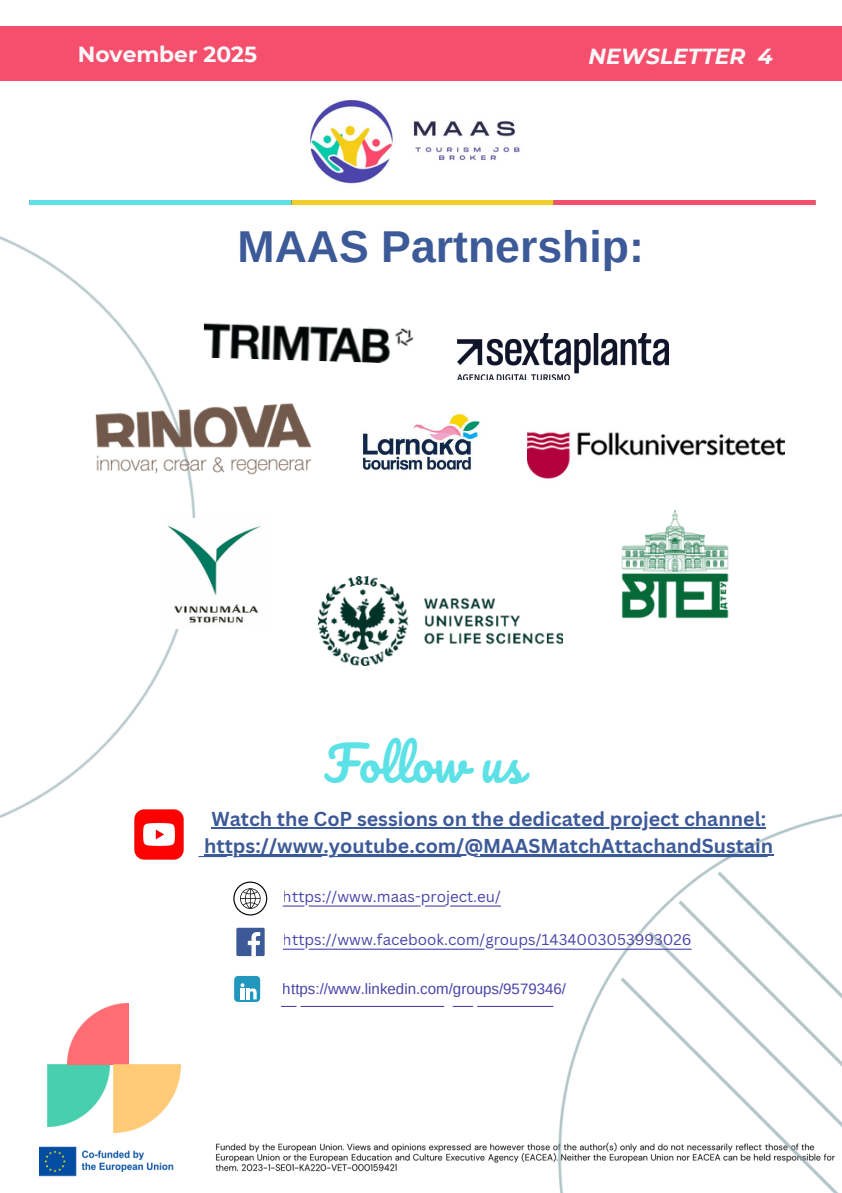
<style>
.page{position:relative;width:842px;height:1193px;background:#fff}
.page>*{position:absolute;margin:0;border:0;box-sizing:border-box;transform-origin:0 0}
.t1{font:48.3px "Pacifico";color:#5ce1e6}
.t2{font:700 44.6px "Arimo";color:#3d5a98}
.t3{font:italic 700 21.8px "Montserrat";color:#f9f9f9}
.t4{font:700 21.8px "Montserrat";color:#f9f9f9}
.t5{font:700 19.6px/27px "Canva Sans";color:#3d5a98;text-align:center}
.t6{font:15.1px "Canva Sans";color:#4b44a9}
.t7{font:15.1px "Arimo";color:#4b44a9}
</style>
<div class="page">
<img style="left:215px;top:1143px;width:336px;height:29px">
<img style="left:39px;top:1146px;width:135px;height:30px">
<img style="left:310px;top:100px;width:210px;height:80px">
<img style="left:48px;top:1064px;width:62px;height:62px">
<img style="left:67px;top:1003px;width:62px;height:61px">
<img style="left:113px;top:1064px;width:68px;height:68px">
<img style="left:551px;top:813px;width:291px;height:379px">
<img style="left:679px;top:900px;width:39px;height:31px">
<img style="left:718px;top:871px;width:124px;height:60px">
<img style="left:620px;top:977px;width:28px;height:215px">
<img style="left:648px;top:931px;width:194px;height:261px">
<img style="left:0;top:133px;width:368px;height:783px">
<img style="left:80px;top:400px;width:245px;height:74px">
<img style="left:527px;top:431px;width:258px;height:48px">
<img style="left:332px;top:374px;width:148px;height:135px">
<img style="left:318px;top:576px;width:245px;height:89px">
<img style="left:621px;top:509px;width:108px;height:109px">
<img style="left:160px;top:519px;width:108px;height:109px">
<img style="left:203px;top:322px;width:211px;height:42px">
<img style="left:458px;top:333px;width:210px;height:47px">
<div style="left:0;top:27px;width:842px;height:54px;background:#f64f6e"></div>
<div style="left:236px;top:927px;width:29px;height:28px;background:#3d5a98"></div>
<svg style="left:248px;top:932px;width:12px;height:23px"></svg>
<svg style="left:233px;top:881px;width:34px;height:34px"></svg>
<svg style="left:240px;top:888px;width:21px;height:20px"></svg>
<div style="left:234px;top:975px;width:26px;height:26px;background:#2197bd"></div>
<svg style="left:241px;top:983px;width:7px;height:16px"></svg>
<svg style="left:248px;top:988px;width:9px;height:11px"></svg>
<hr style="left:198px;top:855px;width:570px;height:1px;background:#3d5a98">
<hr style="left:281px;top:1005px;width:272px;height:1px;background:#4b44a9">
<hr style="left:283px;top:948px;width:409px;height:1px;background:#4b44a9">
<img style="left:132px;top:807px;width:54px;height:53px">
<hr style="left:283px;top:905px;width:218px;height:1px;background:#4b44a9">
<img style="left:29px;top:200px;width:786px;height:4px">
<hr style="left:211px;top:827px;width:555px;height:2px;background:#3d5a98">
<hr style="left:204px;top:854px;width:569px;height:2px;background:#3d5a98">
<p class="t4" style="left:98px;top:39px;width:132px">APRIL 2024</p>
<p class="t3" style="left:580px;top:36px;width:173px">NEWSLETTER 1</p>
<p class="t4" style="left:78px;top:40px;width:181px">November 2025</p>
<p class="t3" style="left:589px;top:43px;width:186px">NEWSLETTER 4</p>
<h2 class="t2" style="left:238px;top:221px;width:408px">MAAS Partnership:</h2>
<h1 class="t1" style="left:324px;top:737px;width:200px">Follow us</h1>
<p class="t5" style="left:204px;top:804px;width:571px">Watch the CoP sessions on the dedicated project channel: https://www.youtube.com/@MAASMatchAttachandSustain</p>
<p class="t6" style="left:283px;top:885px;width:220px">https://www.maas-project.eu/</p>
<p class="t6" style="left:283px;top:929px;width:410px">https://www.facebook.com/groups/1434003053993026</p>
<p class="t7" style="left:283px;top:980px;width:285px">https://www.linkedin.com/groups/9579346/</p>
</div>
